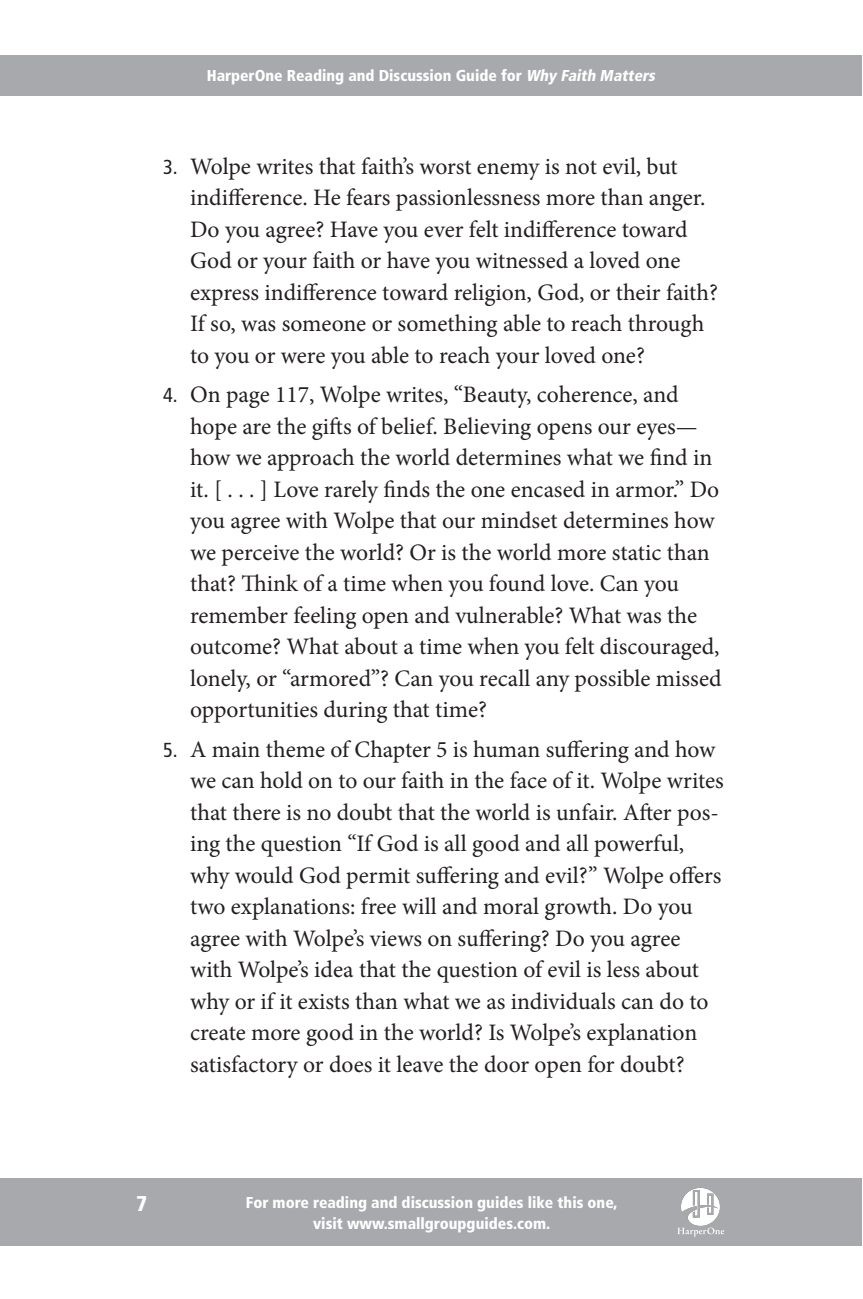
<style>
.page{position:relative;width:863px;height:1299px;background:#fff}
.page>*{position:absolute;margin:0;border:0;box-sizing:border-box;transform-origin:0 0}
.t1{font:23.62px/31.5px "Minion Pro";letter-spacing:-.005em;color:#231f20}
.t2{font:900 condensed 21.38px "Frutiger";color:#fff}
.t3{font:900 condensed 15.75px/20.2px "Frutiger";color:#fff;text-align:center}
.s1{font-style:italic}
.s2{font-family:"Frutiger";font-stretch:condensed;font-size:20.25px}
</style>
<div class="page">
<hr style="left:0;top:1177px;width:1px;height:67px;background:#a8a9ad">
<hr style="left:0;top:55px;width:1px;height:41px;background:#a8a9ad">
<div style="left:2px;top:55px;width:860px;height:41px;background:#a8a9ad"></div>
<div style="left:1px;top:1177px;width:861px;height:67px;background:#a8a9ad"></div>
<svg style="left:677px;top:1227px;width:47px;height:9px"></svg>
<img style="left:681px;top:1188px;width:39px;height:38px">
<p class="t3" style="left:207px;top:65px;width:453px">HarperOne Reading and Discussion Guide for <span class="s1">Why Faith Matters</span></p>
<p class="t1" style="left:190px;top:150px;width:529px;text-indent:-27px"><span class="s2">3.</span> Wolpe writes that faith’s worst enemy is not evil, but indifference. He fears passionlessness more than anger.<br>Do you agree? Have you ever felt indifference toward God or your faith or have you witnessed a loved one express indifference toward religion, God, or their faith?<br>If so, was someone or something able to reach through to you or were you able to reach your loved one?</p>
<p class="t1" style="left:190px;top:379px;width:533px;text-indent:-27px"><span class="s2">4.</span> On page 117, Wolpe writes, “Beauty, coherence, and hope are the gifts of belief. Believing opens our eyes— how we approach the world determines what we find in it. [ . . . ] Love rarely finds the one encased in armor.” Do you agree with Wolpe that our mindset determines how we perceive the world? Or is the world more static than that? Think of a time when you found love. Can you remember feeling open and vulnerable? What was the outcome? What about a time when you felt discouraged, lonely, or “armored”? Can you recall any possible missed opportunities during that time?</p>
<p class="t1" style="left:190px;top:733px;width:535px;text-indent:-27px"><span class="s2">5.</span> A main theme of Chapter 5 is human suffering and how we can hold on to our faith in the face of it. Wolpe writes that there is no doubt that the world is unfair. After pos&shy;ing the question “If God is all good and all powerful, why would God permit suffering and evil?” Wolpe offers two explanations: free will and moral growth. Do you agree with Wolpe’s views on suffering? Do you agree with Wolpe’s idea that the question of evil is less about why or if it exists than what we as individuals can do to create more good in the world? Is Wolpe’s explanation satisfactory or does it leave the door open for doubt?</p>
<p class="t2" style="left:136px;top:1190px;width:13px">7</p>
<p class="t3" style="left:246px;top:1192px;width:373px">For more reading and discussion guides like this one, visit www.smallgroupguides.com.</p>
</div>
